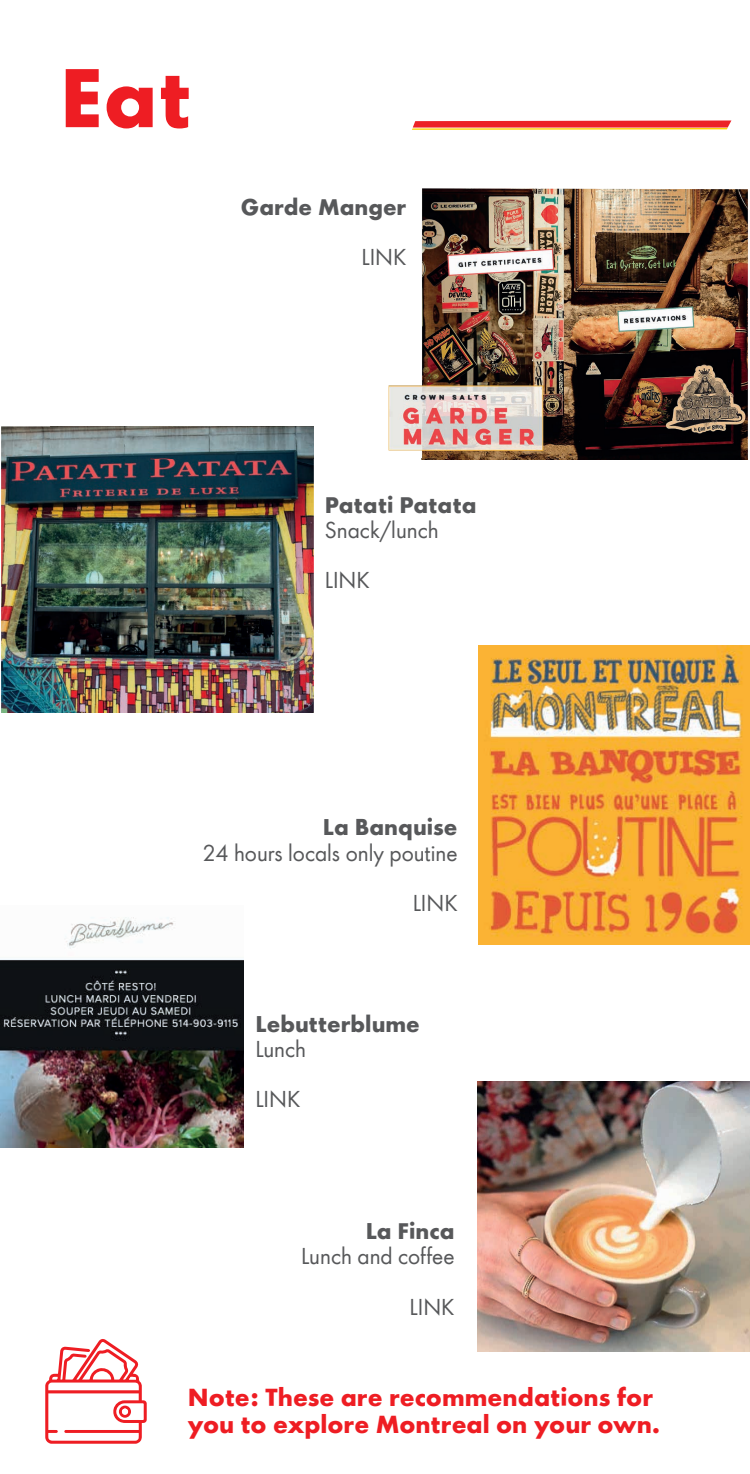
<style>
.page{position:relative;width:750px;height:1474px;background:#fff}
.page>*{position:absolute;margin:0;border:0;box-sizing:border-box;transform-origin:0 0}
.t1{font:700 77px "Shell";color:#ee1d23}
.t2{font:700 23px/27.6px "Shell";color:#ee1d23}
.t3{font:21px "Shell";color:#57585a}
.t4{font:700 21px "Shell";color:#57585a}
</style>
<div class="page">
<svg style="left:412px;top:120px;width:319px;height:10px;background:#f2644b"></svg>
<img style="left:478px;top:1082px;width:271px;height:270px">
<img style="left:0;top:917px;width:243px;height:231px">
<img style="left:478px;top:645px;width:272px;height:299px">
<img style="left:422px;top:459px;width:326px;height:1px">
<img style="left:389px;top:188px;width:359px;height:271px">
<img style="left:1px;top:426px;width:313px;height:287px">
<img style="left:50px;top:426px;width:264px;height:33px">
<svg style="left:45px;top:1339px;width:102px;height:105px"></svg>
<div style="left:122px;top:1408px;width:6px;height:7px;background:#fff;border-radius:50%"></div>
<h1 class="t1" style="left:60px;top:34px;width:133px">Eat</h1>
<p class="t4" style="left:241px;top:190px;width:167px">Garde Manger</p>
<p class="t3" style="left:362px;top:241px;width:46px">LINK</p>
<p class="t4" style="left:325px;top:487px;width:153px">Patati Patata</p>
<p class="t3" style="left:325px;top:514px;width:116px">Snack/lunch</p>
<p class="t3" style="left:325px;top:564px;width:46px">LINK</p>
<p class="t4" style="left:323px;top:810px;width:136px">La Banquise</p>
<p class="t3" style="left:203px;top:836px;width:256px">24 hours locals only poutine</p>
<p class="t3" style="left:413px;top:887px;width:46px">LINK</p>
<p class="t4" style="left:255px;top:1006px;width:166px">Lebutterblume</p>
<p class="t3" style="left:255px;top:1033px;width:52px">Lunch</p>
<p class="t3" style="left:255px;top:1083px;width:46px">LINK</p>
<p class="t4" style="left:366px;top:1214px;width:90px">La Finca</p>
<p class="t3" style="left:301px;top:1240px;width:155px">Lunch and coffee</p>
<p class="t3" style="left:410px;top:1290px;width:46px">LINK</p>
<p class="t2" style="left:188px;top:1381px;width:474px">Note: These are recommendations for you to explore Montreal on your own.</p>
</div>
